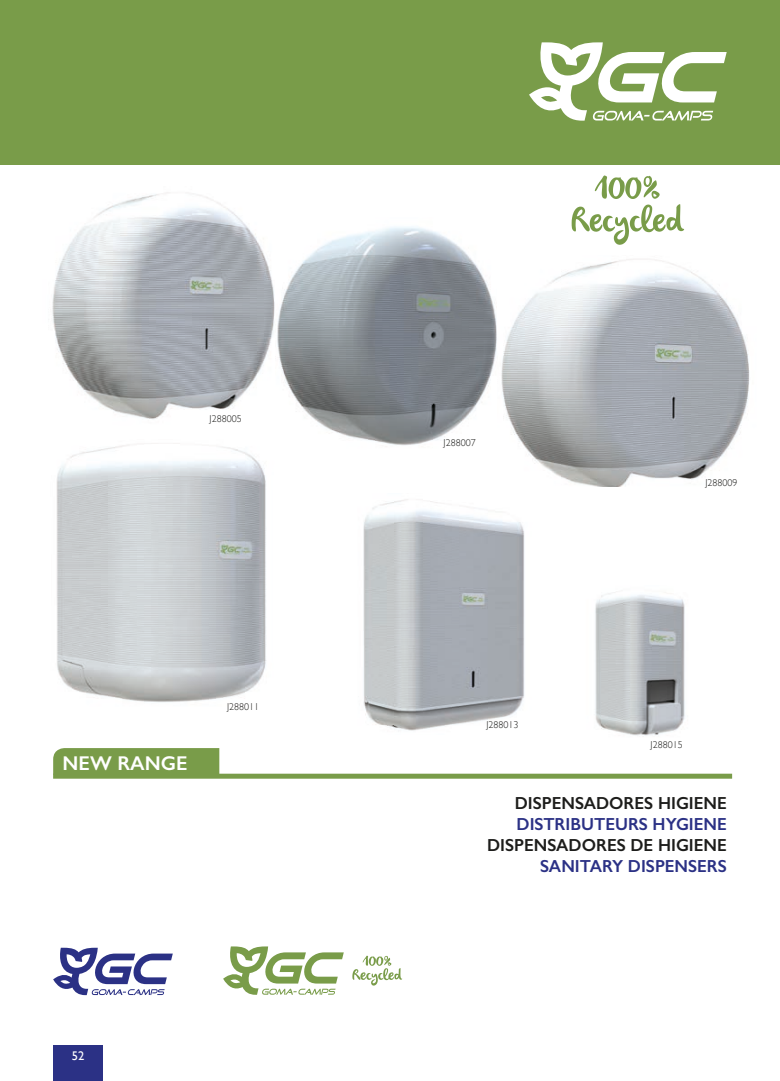
<style>
.page{position:relative;width:780px;height:1081px;background:#fff}
.page>*{position:absolute;margin:0;border:0;box-sizing:border-box;transform-origin:0 0}
.t1{font:600 20px "Gill Sans";color:#fff}
.t2{font:600 17.5px "Gill Sans";color:#1d1d1b}
.t3{font:600 17.5px "Gill Sans";color:#2b3185}
.t4{font:12.5px "Gill Sans";color:#fff}
.t5{font:300 10px "Gill Sans";color:#1d1d1b}
</style>
<div class="page">
<div style="left:53px;top:1045px;width:50px;height:36px;background:#2b3185"></div>
<img style="left:52px;top:192px;width:223px;height:510px">
<svg style="left:53px;top:947px;width:120px;height:48px"></svg>
<img style="left:595px;top:592px;width:90px;height:144px">
<img style="left:363px;top:499px;width:162px;height:232px">
<div style="left:53px;top:748px;width:166px;height:25px;background:#799c49"></div>
<img style="left:277px;top:227px;width:220px;height:219px">
<img style="left:501px;top:259px;width:249px;height:227px">
<div style="left:53px;top:773px;width:679px;height:5px;background:#799c49"></div>
<svg style="left:223px;top:946px;width:121px;height:49px"></svg>
<svg style="left:352px;top:955px;width:50px;height:30px"></svg>
<div style="left:0;top:0;width:780px;height:165px;background:#799c49"></div>
<svg style="left:529px;top:42px;width:197px;height:79px"></svg>
<svg style="left:571px;top:175px;width:113px;height:70px"></svg>
<p class="t5" style="left:209px;top:410px;width:34px">J288005</p>
<p class="t1" style="left:63px;top:751px;width:126px">NEW RANGE</p>
<p class="t5" style="left:227px;top:699px;width:34px">J288011</p>
<p class="t4" style="left:72px;top:1049px;width:14px">52</p>
<p class="t5" style="left:443px;top:435px;width:34px">J288007</p>
<p class="t5" style="left:705px;top:475px;width:34px">J288009</p>
<p class="t5" style="left:486px;top:717px;width:34px">J288013</p>
<p class="t5" style="left:650px;top:737px;width:34px">J288015</p>
<p class="t2" style="left:514px;top:792px;width:213px">DISPENSADORES HIGIENE</p>
<p class="t3" style="left:516px;top:813px;width:212px">DISTRIBUTEURS HYGIENE</p>
<p class="t2" style="left:487px;top:834px;width:241px">DISPENSADORES DE HIGIENE</p>
<p class="t3" style="left:540px;top:855px;width:188px">SANITARY DISPENSERS</p>
</div>
